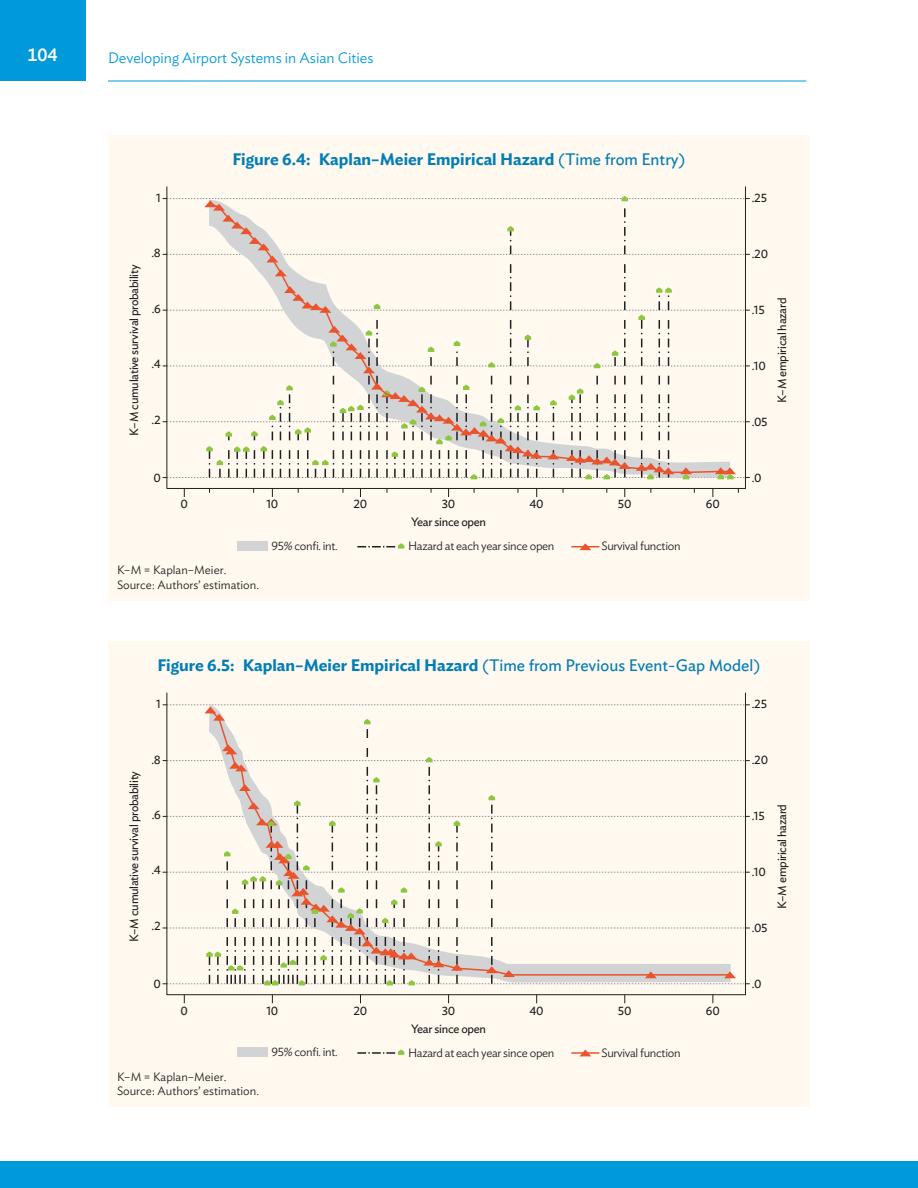
<style>
.page{position:relative;width:918px;height:1188px;background:#fff}
.page>*{position:absolute;margin:0;border:0;box-sizing:border-box;transform-origin:0 0}
.t1{font:500 18px "Ideal Sans";color:#fff}
.t2{font:600 16.5px "Ideal Sans";color:#007db7}
.t3{font:300 15px "Ideal Sans";color:#0099d9}
.t4{font:12px "Ideal Sans";letter-spacing:-.025em;color:#231f20}
.t5{font:300 12px "Ideal Sans";letter-spacing:-.025em;color:#231f20}
.t6{font:300 12px/14.4px "Ideal Sans";color:#231f20}
.s1{font-weight:400}
</style>
<div class="page">
<div style="left:0;top:1162px;width:918px;height:26px;background:#0099d9"></div>
<div style="left:0;top:0;width:85px;height:81px;background:#0099d9"></div>
<hr style="left:108px;top:81px;width:698px;height:1px;background:#0099d9">
<div style="left:108px;top:135px;width:702px;height:466px;background:#fff9f0"></div>
<div style="left:108px;top:641px;width:702px;height:466px;background:#fff9f0"></div>
<svg style="left:163px;top:196px;width:587px;height:283px"></svg>
<div style="left:237px;top:541px;width:30px;height:10px;background:#d1d3d4"></div>
<svg style="left:208px;top:202px;width:524px;height:272px"></svg>
<svg style="left:357px;top:543px;width:47px;height:6px"></svg>
<svg style="left:571px;top:543px;width:28px;height:7px"></svg>
<svg style="left:357px;top:1049px;width:47px;height:6px"></svg>
<svg style="left:580px;top:1050px;width:11px;height:6px"></svg>
<hr style="left:571px;top:1052px;width:28px;height:2px;background:#ea532b">
<svg style="left:163px;top:704px;width:587px;height:34px"></svg>
<svg style="left:163px;top:744px;width:587px;height:241px"></svg>
<div style="left:237px;top:1048px;width:30px;height:9px;background:#d1d3d4"></div>
<h1 class="t1" style="left:27px;top:41px;width:32px">104</h1>
<p class="t3" style="left:108px;top:46px;width:267px">Developing Airport Systems in Asian Cities</p>
<h2 class="t2" style="left:232px;top:146px;width:455px">Figure 6.4: Kaplan–Meier Empirical Hazard <span class="s1">(Time from Entry)</span></h2>
<p class="t4" style="left:156px;top:189px;width:6px">1</p>
<p class="t4" style="left:752px;top:189px;width:17px">.25</p>
<p class="t4" style="left:125px;top:436px;width:173px;rotate:-90deg">K–M cumulative survival probability</p>
<p class="t4" style="left:151px;top:244px;width:11px">.8</p>
<p class="t4" style="left:152px;top:300px;width:11px">.6</p>
<p class="t4" style="left:151px;top:355px;width:11px">.4</p>
<p class="t4" style="left:152px;top:410px;width:11px">.2</p>
<p class="t4" style="left:153px;top:468px;width:9px">0</p>
<p class="t4" style="left:181px;top:495px;width:9px">0</p>
<p class="t4" style="left:266px;top:495px;width:14px">10</p>
<p class="t4" style="left:354px;top:495px;width:15px">20</p>
<p class="t4" style="left:442px;top:495px;width:15px">30</p>
<p class="t4" style="left:530px;top:495px;width:16px">40</p>
<p class="t4" style="left:618px;top:495px;width:15px">50</p>
<p class="t4" style="left:706px;top:495px;width:15px">60</p>
<p class="t4" style="left:411px;top:513px;width:76px">Year since open</p>
<p class="t5" style="left:272px;top:537px;width:68px">95% confi. int.</p>
<p class="t5" style="left:408px;top:537px;width:148px">Hazard at each year since open</p>
<p class="t5" style="left:601px;top:537px;width:81px">Survival function</p>
<p class="t6" style="left:117px;top:562px;width:144px">K–M = Kaplan–Meier.<br>Source: Authors’ estimation.</p>
<p class="t4" style="left:752px;top:245px;width:18px">.20</p>
<p class="t4" style="left:752px;top:301px;width:15px">.15</p>
<p class="t4" style="left:752px;top:357px;width:16px">.10</p>
<p class="t4" style="left:752px;top:412px;width:18px">.05</p>
<p class="t4" style="left:773px;top:403px;width:107px;rotate:-90deg">K–M empirical hazard</p>
<p class="t4" style="left:752px;top:468px;width:11px">.0</p>
<h2 class="t2" style="left:157px;top:653px;width:605px">Figure 6.5: Kaplan–Meier Empirical Hazard <span class="s1">(Time from Previous Event-Gap Model)</span></h2>
<p class="t4" style="left:156px;top:695px;width:6px">1</p>
<p class="t4" style="left:752px;top:695px;width:17px">.25</p>
<p class="t4" style="left:125px;top:942px;width:173px;rotate:-90deg">K–M cumulative survival probability</p>
<p class="t4" style="left:151px;top:750px;width:11px">.8</p>
<p class="t4" style="left:152px;top:806px;width:11px">.6</p>
<p class="t4" style="left:151px;top:861px;width:11px">.4</p>
<p class="t4" style="left:152px;top:917px;width:11px">.2</p>
<p class="t4" style="left:153px;top:975px;width:9px">0</p>
<p class="t4" style="left:181px;top:1001px;width:9px">0</p>
<p class="t4" style="left:266px;top:1001px;width:14px">10</p>
<p class="t4" style="left:354px;top:1001px;width:15px">20</p>
<p class="t4" style="left:442px;top:1001px;width:15px">30</p>
<p class="t4" style="left:530px;top:1001px;width:16px">40</p>
<p class="t4" style="left:618px;top:1001px;width:15px">50</p>
<p class="t4" style="left:706px;top:1001px;width:15px">60</p>
<p class="t4" style="left:411px;top:1019px;width:76px">Year since open</p>
<p class="t5" style="left:272px;top:1043px;width:68px">95% confi. int.</p>
<p class="t5" style="left:408px;top:1043px;width:148px">Hazard at each year since open</p>
<p class="t5" style="left:601px;top:1043px;width:81px">Survival function</p>
<p class="t6" style="left:117px;top:1068px;width:144px">K–M = Kaplan–Meier.<br>Source: Authors’ estimation.</p>
<p class="t4" style="left:752px;top:751px;width:18px">.20</p>
<p class="t4" style="left:752px;top:807px;width:15px">.15</p>
<p class="t4" style="left:752px;top:863px;width:16px">.10</p>
<p class="t4" style="left:752px;top:919px;width:18px">.05</p>
<p class="t4" style="left:773px;top:909px;width:107px;rotate:-90deg">K–M empirical hazard</p>
<p class="t4" style="left:752px;top:975px;width:11px">.0</p>
</div>
